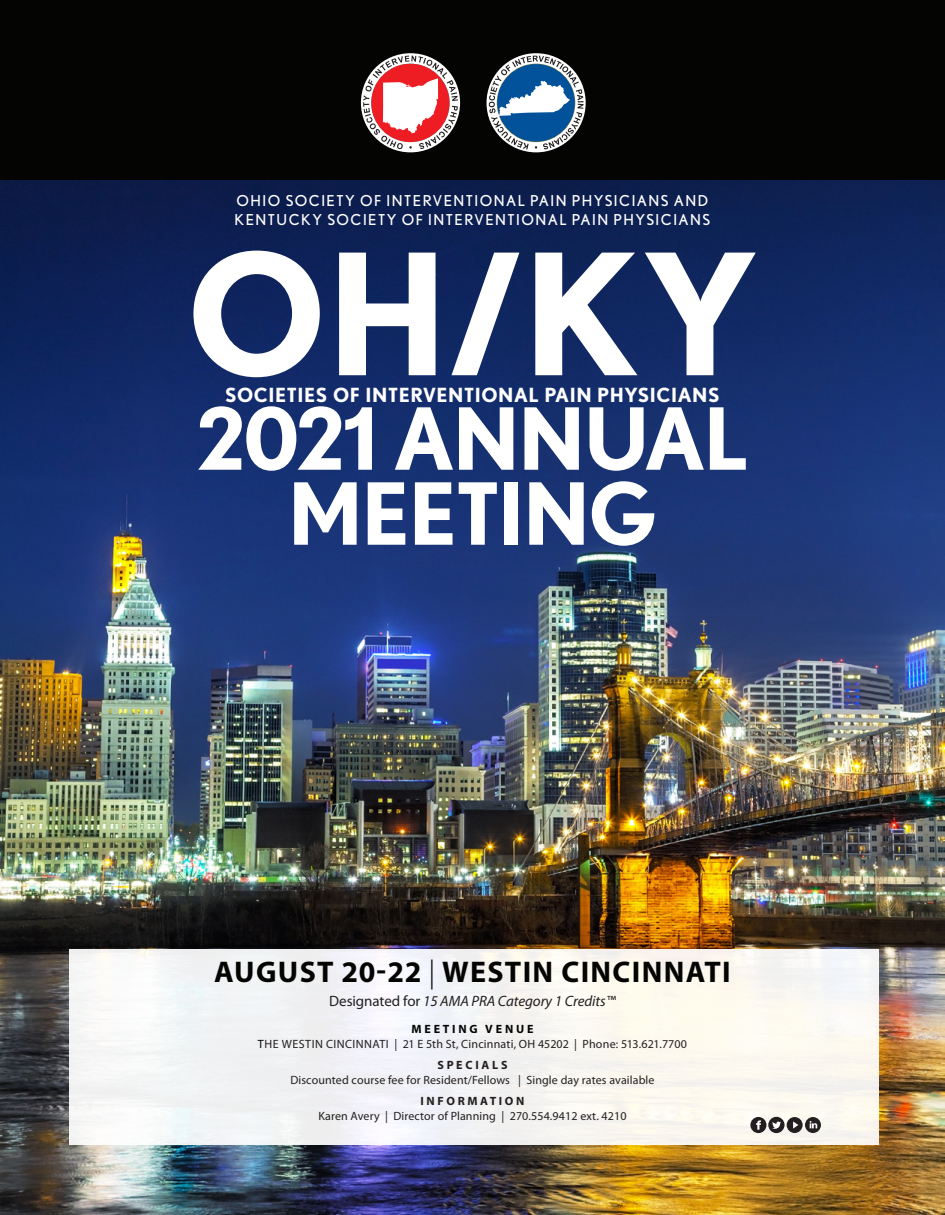
<style>
.page{position:relative;width:945px;height:1215px;background:#fff}
.page>*{position:absolute;margin:0;border:0;box-sizing:border-box;transform-origin:0 0}
.t1{font:700 168px "Nobel";color:#fff}
.t2{font:700 85.5px "Nobel";letter-spacing:-.02em;color:#fff}
.t3{font:700 30px "Myriad Pro";letter-spacing:.045em;color:#040503}
.t4{font:700 19.5px "Nobel";letter-spacing:.03em;color:#fff}
.t5{font:15px "Nobel";letter-spacing:.1em;color:#fff}
.t6{font:italic 15px "Myriad Pro";letter-spacing:-.005em;color:#231f20}
.faculty_name{font:12px "Myriad Pro";letter-spacing:.01em;color:#231f20}
.t7{font:700 12px "Myriad Pro";letter-spacing:.22em;color:#231f20}
.t8{font:700 12px "Myriad Pro";letter-spacing:.235em;color:#040503}
.s1{font-weight:300}
.s2{font-style:normal}
.s3{color:#040503}
</style>
<div class="page">
<img style="left:0;top:180px;width:945px;height:1035px">
<div style="left:69px;top:949px;width:810px;height:195px;background:#f5f5f2"></div>
<div style="left:0;top:0;width:945px;height:180px;background:#040503"></div>
<div style="left:768px;top:1117px;width:17px;height:16px;background:#231f20;border-radius:50%"></div>
<svg style="left:772px;top:1122px;width:9px;height:7px"></svg>
<div style="left:787px;top:1117px;width:16px;height:16px;background:#231f20;border-radius:50%"></div>
<svg style="left:793px;top:1121px;width:5px;height:8px"></svg>
<div style="left:750px;top:1117px;width:16px;height:16px;background:#231f20;border-radius:50%"></div>
<svg style="left:756px;top:1120px;width:5px;height:10px"></svg>
<svg style="left:805px;top:1117px;width:16px;height:16px"></svg>
<svg style="left:810px;top:1121px;width:7px;height:7px"></svg>
<svg style="left:361px;top:53px;width:99px;height:99px"></svg>
<svg style="left:487px;top:53px;width:99px;height:99px"></svg>
<p class="t5" style="left:237px;top:192px;width:473px">OHIO SOCIETY OF INTERVENTIONAL PAIN PHYSICIANS AND</p>
<p class="t5" style="left:235px;top:211px;width:477px">KENTUCKY SOCIETY OF INTERVENTIONAL PAIN PHYSICIANS</p>
<p class="t1" style="left:187px;top:214px;width:573px">OH/KY</p>
<p class="t4" style="left:225px;top:384px;width:496px">SOCIETIES OF INTERVENTIONAL PAIN PHYSICIANS</p>
<p class="t2" style="left:196px;top:388px;width:554px">2021 ANNUAL</p>
<p class="t2" style="left:288px;top:463px;width:371px">MEETING</p>
<p class="t3" style="left:214px;top:952px;width:518px">AUGUST 20-22 <span class="s1">|</span> WESTIN CINCINNATI</p>
<p class="t6" style="left:329px;top:991px;width:288px"><span class="s2">Designated for</span> 15 AMA PRA Category 1 Credits™</p>
<p class="t8" style="left:411px;top:1021px;width:124px">MEETING VENUE</p>
<p class="faculty_name" style="left:258px;top:1036px;width:431px"><span class="s3">T</span>HE WESTIN CINCINNATI | 21 E 5th St, Cincinnati, OH 45202 | Phone: 513.621.7700</p>
<p class="t7" style="left:437px;top:1057px;width:72px">SPECIALS</p>
<p class="faculty_name" style="left:290px;top:1072px;width:366px">Discounted course fee for Resident/Fellows | Single day rates available</p>
<p class="t7" style="left:420px;top:1093px;width:106px">INFORMATION</p>
<p class="faculty_name" style="left:318px;top:1108px;width:310px">Karen Avery | Director of Planning | 270.554.9412 ext. 4210</p>
</div>
